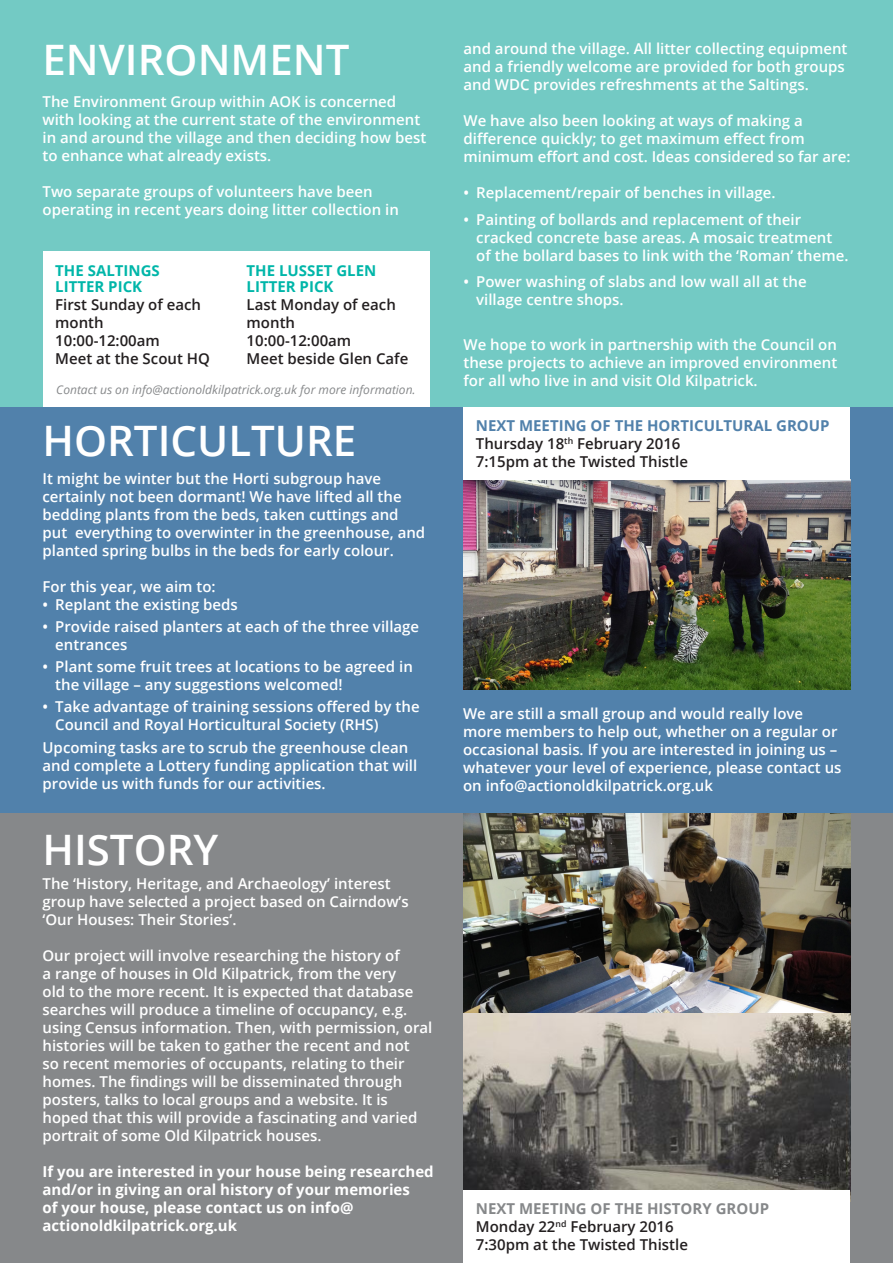
<style>
.page{position:relative;width:893px;height:1263px;background:#fff}
.page>*{position:absolute;margin:0;border:0;box-sizing:border-box;transform-origin:0 0}
.t1{font:600 42px "Open Sans";color:#fff}
.Grp_Body_white{font:600 15px/18px "Open Sans";color:#fff}
.BPtext{font:600 15px/18px "Open Sans";color:#231f20}
.Grp_Body_white-2{font:700 15px/18px "Open Sans";color:#fff}
.BPtext_heading{font:600 15px "Open Sans";color:#231f20}
.BPtext_heading-2{font:700 15px "Open Sans";color:#5181ab}
.BPtext_heading-3{font:700 15px "Open Sans";color:#86888a}
.BPtext-2{font:700 15px "Open Sans";color:#00b6a9}
.BPtext_heading-4{font:700 15px "Open Sans";color:#00b6a9}
.Grp_Body_white-3{font:italic 12px "Open Sans";color:#86888a}
</style>
<div class="page">
<div style="left:0;top:0;width:893px;height:407px;background:#73cac4"></div>
<div style="left:0;top:407px;width:893px;height:407px;background:#5181ab"></div>
<div style="left:0;top:814px;width:893px;height:449px;background:#86888a"></div>
<div style="left:43px;top:251px;width:386px;height:156px;background:#fff"></div>
<img style="left:463px;top:480px;width:387px;height:209px">
<img style="left:464px;top:814px;width:386px;height:376px">
<div style="left:463px;top:407px;width:387px;height:73px;background:#fff"></div>
<div style="left:463px;top:1190px;width:387px;height:73px;background:#fff"></div>
<p class="t1" style="left:43px;top:31px;width:308px">ENVIRONMENT</p>
<p class="Grp_Body_white" style="left:43px;top:93px;width:385px">The Environment Group within AOK is concerned with looking at the current state of the environment in and around the village and then deciding how best to enhance what already exists.</p>
<p class="Grp_Body_white" style="left:43px;top:183px;width:358px">Two separate groups of volunteers have been operating in recent years doing litter collection in</p>
<p class="BPtext-2" style="left:55px;top:260px;width:106px">THE SALTINGS</p>
<p class="BPtext_heading-4" style="left:55px;top:276px;width:88px">LITTER PICK</p>
<p class="BPtext" style="left:55px;top:295px;width:147px">First Sunday of each month</p>
<p class="BPtext" style="left:55px;top:331px;width:106px">10:00-12:00am</p>
<p class="BPtext" style="left:55px;top:349px;width:156px">Meet at the Scout HQ</p>
<p class="BPtext-2" style="left:247px;top:260px;width:131px">THE LUSSET GLEN</p>
<p class="BPtext_heading-4" style="left:247px;top:276px;width:88px">LITTER PICK</p>
<p class="BPtext" style="left:247px;top:295px;width:151px">Last Monday of each month</p>
<p class="BPtext" style="left:247px;top:331px;width:106px">10:00-12:00am</p>
<p class="BPtext" style="left:247px;top:349px;width:163px">Meet beside Glen Cafe</p>
<p class="Grp_Body_white-3" style="left:56px;top:381px;width:361px">Contact us on info@actionoldkilpatrick.org.uk for more information.</p>
<p class="t1" style="left:43px;top:411px;width:315px">HORTICULTURE</p>
<p class="Grp_Body_white" style="left:43px;top:469px;width:384px">It might be winter but the Horti subgroup have certainly not been dormant! We have lifted all the bedding plants from the beds, taken cuttings and put everything to overwinter in the greenhouse, and planted spring bulbs in the beds for early colour.</p>
<p class="Grp_Body_white" style="left:43px;top:577px;width:175px">For this year, we aim to:</p>
<p class="Grp_Body_white" style="left:43px;top:595px;width:197px">• Replant the existing beds</p>
<p class="Grp_Body_white" style="left:55px;top:617px;width:365px;text-indent:-13px">• Provide raised planters at each of the three village entrances</p>
<p class="Grp_Body_white" style="left:55px;top:657px;width:359px;text-indent:-13px">• Plant some fruit trees at locations to be agreed in the village – any suggestions welcomed!</p>
<p class="Grp_Body_white" style="left:55px;top:698px;width:366px;text-indent:-13px">• Take advantage of training sessions offered by the<br>Council and Royal Horticultural Society (RHS)</p>
<p class="Grp_Body_white" style="left:43px;top:738px;width:376px">Upcoming tasks are to scrub the greenhouse clean and complete a Lottery funding application that will provide us with funds for our activities.</p>
<p class="t1" style="left:43px;top:821px;width:177px">HISTORY</p>
<p class="Grp_Body_white" style="left:43px;top:874px;width:368px">The ‘History, Heritage, and Archaeology’ interest group have selected a project based on Cairndow’s ‘Our Houses: Their Stories’.</p>
<p class="Grp_Body_white" style="left:43px;top:946px;width:391px">Our project will involve researching the history of<br>a range of houses in Old Kilpatrick, from the very<br>old to the more recent. It is expected that database searches will produce a timeline of occupancy, e.g. using Census information. Then, with permission, oral histories will be taken to gather the recent and not<br>so recent memories of occupants, relating to their homes. The findings will be disseminated through posters, talks to local groups and a website. It is hoped that this will provide a fascinating and varied portrait of some Old Kilpatrick houses.</p>
<p class="Grp_Body_white-2" style="left:43px;top:1162px;width:393px">If you are interested in your house being researched and/or in giving an oral history of your memories<br>of your house, please contact us on info@ actionoldkilpatrick.org.uk</p>
<p class="Grp_Body_white" style="left:463px;top:39px;width:385px">and around the village. All litter collecting equipment and a friendly welcome are provided for both groups and WDC provides refreshments at the Saltings.</p>
<p class="Grp_Body_white" style="left:463px;top:111px;width:388px">We have also been looking at ways of making a difference quickly; to get maximum effect from minimum effort and cost. Ideas considered so far are:</p>
<p class="Grp_Body_white" style="left:463px;top:183px;width:314px">• Replacement/repair of benches in village.</p>
<p class="Grp_Body_white" style="left:476px;top:210px;width:374px;text-indent:-13px">• Painting of bollards and replacement of their cracked concrete base areas. A mosaic treatment of the bollard bases to link with the ‘Roman’ theme.</p>
<p class="Grp_Body_white" style="left:476px;top:272px;width:332px;text-indent:-13px">• Power washing of slabs and low wall all at the village centre shops.</p>
<p class="Grp_Body_white" style="left:463px;top:335px;width:375px;text-align:justify">We hope to work in partnership with the Council on these projects to achieve an improved environment for all who live in and visit Old Kilpatrick.</p>
<p class="BPtext_heading-2" style="left:476px;top:415px;width:355px">NEXT MEETING OF THE HORTICULTURAL GROUP</p>
<p class="BPtext_heading" style="left:476px;top:433px;width:206px">Thursday 18<sup>th</sup> February 2016</p>
<p class="BPtext" style="left:476px;top:452px;width:214px">7:15pm at the Twisted Thistle</p>
<p class="Grp_Body_white" style="left:463px;top:704px;width:380px">We are still a small group and would really love more members to help out, whether on a regular or occasional basis. If you are interested in joining us – whatever your level of experience, please contact us on info@actionoldkilpatrick.org.uk</p>
<p class="BPtext_heading-3" style="left:476px;top:1198px;width:295px">NEXT MEETING OF THE HISTORY GROUP</p>
<p class="BPtext_heading" style="left:476px;top:1216px;width:199px">Monday 22<sup>nd</sup> February 2016</p>
<p class="BPtext" style="left:476px;top:1235px;width:214px">7:30pm at the Twisted Thistle</p>
</div>
